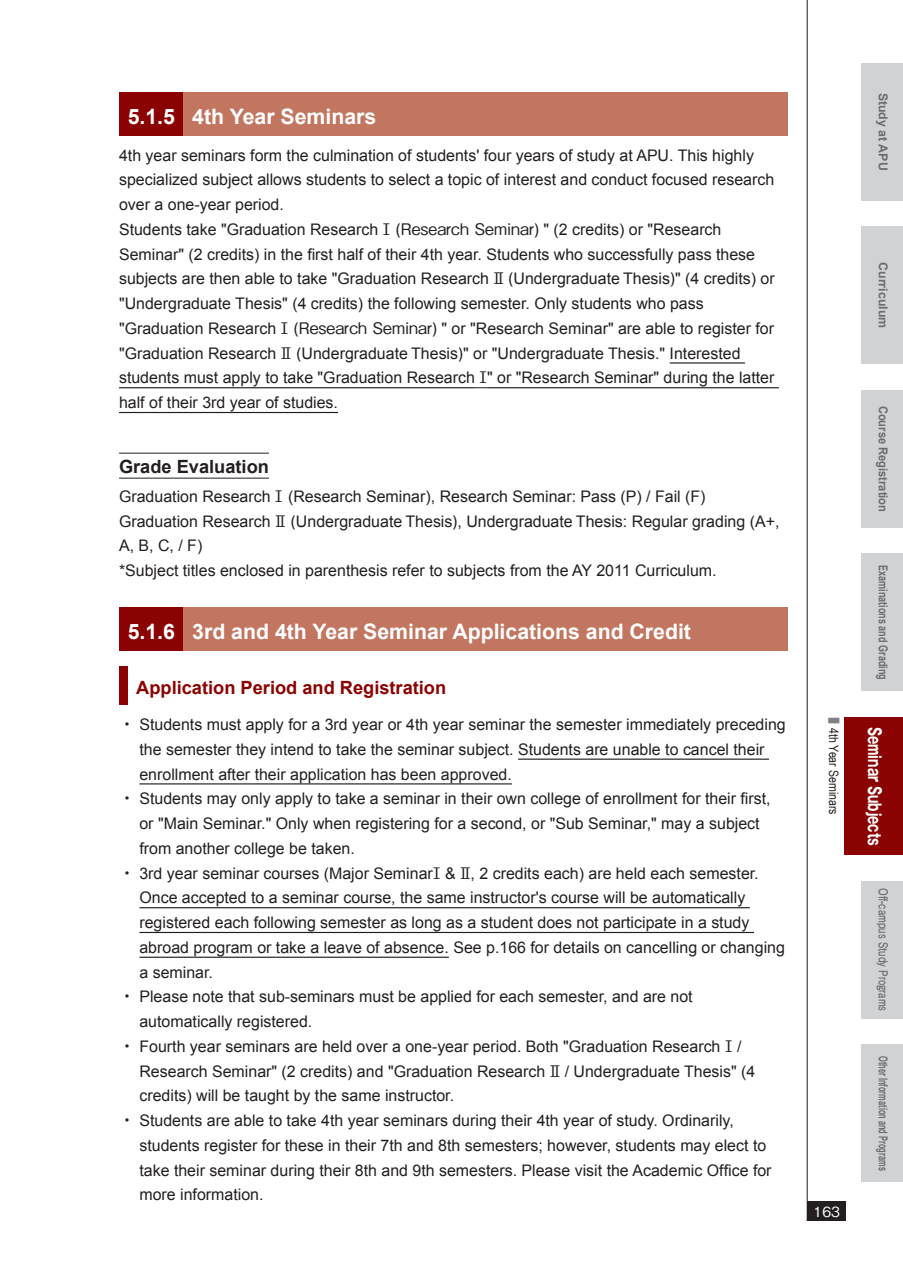
<style>
.page{position:relative;width:903px;height:1275px;background:#fff}
.page>*{position:absolute;margin:0;border:0;box-sizing:border-box;transform-origin:0 0}
.t1{font:700 21.35px "Arial";color:#fff}
.t2{font:700 18.2px "Arial";color:#8b0202}
.t3{font:700 18.2px "Arial";color:#231f20}
.t4{font:700 17.15px "Gothic MB101 Pro";color:#fff;scale:.7 1}
.t5{font:15.92px/24.7px "Arial";color:#231f20}
.t6{font:500 14px "Gothic BBB Pro";color:#fff}
.t7{font:12.95px "Arial Narrow";color:#231f20}
.t8{font:700 12.42px "Arial";color:#6c6d70;scale:.6 1}
.t9{font:700 12.42px "Futo Go B101 Pro";color:#6c6d70;scale:.77 1}
.t10{font:700 12.42px "Arial";color:#6c6d70;scale:.73 1}
.t11{font:700 12.42px "Arial";color:#6c6d70}
.t12{font:700 12.42px "Arial";color:#6c6d70;scale:.9 1}
.t13{font:500 6.48px "Gothic BBB Pro";color:#808285;scale:2 1}
.s1{font-family:"Gothic BBB Pr 6";font-weight:500}
.s2{font-family:"Koz Min Pr 6 N"}
</style>
<div class="page">
<hr style="left:807px;top:0;width:1px;height:1221px;background:#231f20">
<div style="left:807px;top:1202px;width:39px;height:19px;background:#231f20"></div>
<div style="left:862px;top:226px;width:41px;height:138px;background:#d1d2d4"></div>
<div style="left:862px;top:390px;width:41px;height:138px;background:#d1d2d4"></div>
<div style="left:862px;top:553px;width:41px;height:138px;background:#d1d2d4"></div>
<div style="left:862px;top:881px;width:41px;height:138px;background:#d1d2d4"></div>
<div style="left:862px;top:1044px;width:41px;height:138px;background:#d1d2d4"></div>
<div style="left:862px;top:63px;width:41px;height:137px;background:#d1d2d4"></div>
<div style="left:845px;top:717px;width:58px;height:138px;background:#8b0202"></div>
<hr style="left:670px;top:362px;width:75px;height:2px;background:#231f20">
<hr style="left:119px;top:387px;width:356px;height:1px;background:#231f20">
<svg style="left:475px;top:387px;width:12px;height:1px"></svg>
<hr style="left:487px;top:387px;width:292px;height:1px;background:#231f20">
<hr style="left:119px;top:412px;width:219px;height:1px;background:#231f20">
<hr style="left:119px;top:478px;width:150px;height:1px;background:#231f20">
<hr style="left:518px;top:759px;width:251px;height:1px;background:#231f20">
<hr style="left:139px;top:783px;width:373px;height:1px;background:#231f20">
<hr style="left:139px;top:907px;width:611px;height:1px;background:#231f20">
<hr style="left:139px;top:932px;width:615px;height:1px;background:#231f20">
<hr style="left:139px;top:957px;width:310px;height:1px;background:#231f20">
<div style="left:119px;top:93px;width:65px;height:43px;background:#8b0202"></div>
<div style="left:184px;top:93px;width:604px;height:43px;background:#c27660"></div>
<hr style="left:119px;top:453px;width:150px;height:1px;background:#231f20">
<div style="left:119px;top:607px;width:65px;height:43px;background:#8b0202"></div>
<div style="left:184px;top:607px;width:604px;height:43px;background:#c27660"></div>
<div style="left:119px;top:667px;width:9px;height:38px;background:#8b0202"></div>
<h1 class="t1" style="left:128px;top:102px;width:250px">5.1.5 4th Year Seminars</h1>
<p class="t5" style="left:119px;top:143px;width:657px">4th year seminars form the culmination of students' four years of study at APU. This highly specialized subject allows students to select a topic of interest and conduct focused research over a one-year period.<br>Students take "Graduation Research <span class="s1">Ⅰ(Research Seminar)</span> " (2 credits) or "Research Seminar" (2 credits) in the first half of their 4th year. Students who successfully pass these subjects are then able to take "Graduation Research <span class="s1">Ⅱ(</span>Undergraduate Thesis<span class="s1">)</span>" (4 credits) or "Undergraduate Thesis" (4 credits) the following semester. Only students who pass "Graduation Research <span class="s1">Ⅰ(Research Seminar)</span> " or "Research Seminar" are able to register for "Graduation Research <span class="s1">Ⅱ (</span>Undergraduate Thesis<span class="s1">)</span>" or "Undergraduate Thesis." Interested students must apply to take "Graduation Research <span class="s1">Ⅰ</span>" or "Research Seminar" during the latter half of their 3rd year of studies.</p>
<p class="t3" style="left:119px;top:454px;width:151px">Grade Evaluation</p>
<p class="t5" style="left:119px;top:484px;width:662px">Graduation Research <span class="s1">Ⅰ</span>(Research Seminar), Research Seminar: Pass (P) / Fail (F)<br>Graduation Research <span class="s1">Ⅱ (</span>Undergraduate Thesis<span class="s1">)</span>, Undergraduate Thesis: Regular grading (A+, A, B, C, / F)<br>*Subject titles enclosed in parenthesis refer to subjects from the AY 2011 Curriculum.</p>
<h1 class="t1" style="left:128px;top:617px;width:565px">5.1.6 3rd and 4th Year Seminar Applications and Credit</h1>
<p class="t2" style="left:136px;top:675px;width:311px">Application Period and Registration</p>
<p class="t5" style="left:119px;top:712px;width:668px"><span class="s2">・</span> Students must apply for a 3rd year or 4th year seminar the semester immediately preceding</p>
<p class="t5" style="left:139px;top:737px;width:627px">the semester they intend to take the seminar subject. Students are unable to cancel their</p>
<p class="t5" style="left:139px;top:762px;width:374px">enrollment after their application has been approved.</p>
<p class="t5" style="left:119px;top:787px;width:653px"><span class="s2">・</span> Students may only apply to take a seminar in their own college of enrollment for their first,</p>
<p class="t5" style="left:139px;top:811px;width:622px">or "Main Seminar." Only when registering for a second, or "Sub Seminar," may a subject</p>
<p class="t5" style="left:139px;top:836px;width:217px">from another college be taken.</p>
<p class="t5" style="left:119px;top:861px;width:641px"><span class="s2">・</span> 3rd year seminar courses (Major Seminar<span class="s1">Ⅰ</span> &amp; <span class="s1">Ⅱ</span>, 2 credits each) are held each semester.</p>
<p class="t5" style="left:139px;top:886px;width:607px">Once accepted to a seminar course, the same instructor's course will be automatically</p>
<p class="t5" style="left:139px;top:910px;width:611px">registered each following semester as long as a student does not participate in a study</p>
<p class="t5" style="left:139px;top:935px;width:647px">abroad program or take a leave of absence. See p.166 for details on cancelling or changing</p>
<p class="t5" style="left:139px;top:960px;width:75px">a seminar.</p>
<p class="t5" style="left:119px;top:985px;width:575px"><span class="s2">・</span> Please note that sub-seminars must be applied for each semester, and are not</p>
<p class="t5" style="left:139px;top:1009px;width:174px">automatically registered.</p>
<p class="t5" style="left:119px;top:1034px;width:624px"><span class="s2">・</span> Fourth year seminars are held over a one-year period. Both "Graduation Research <span class="s1">Ⅰ</span> /</p>
<p class="t5" style="left:139px;top:1059px;width:617px">Research Seminar" (2 credits) and "Graduation Research <span class="s1">Ⅱ</span> / Undergraduate Thesis" (4</p>
<p class="t5" style="left:139px;top:1084px;width:316px">credits) will be taught by the same instructor.</p>
<p class="t5" style="left:119px;top:1108px;width:616px"><span class="s2">・</span> Students are able to take 4th year seminars during their 4th year of study. Ordinarily,</p>
<p class="t5" style="left:139px;top:1133px;width:628px">students register for these in their 7th and 8th semesters; however, students may elect to</p>
<p class="t5" style="left:139px;top:1158px;width:634px">take their seminar during their 8th and 9th semesters. Please visit the Academic Office for</p>
<p class="t5" style="left:139px;top:1183px;width:126px">more information.</p>
<p class="t11" style="left:891px;top:93px;width:79px;rotate:90deg">Study at APU</p>
<p class="t11" style="left:891px;top:262px;width:68px;rotate:90deg">Curriculum</p>
<p class="t13" style="left:827px;top:715px;width:8px">■</p>
<p class="t7" style="left:843px;top:728px;width:88px;rotate:90deg">4th Year Seminars</p>
<p class="t6" style="left:814px;top:1200px;width:28px">163</p>
<p class="t12" style="left:891px;top:406px;width:120px;rotate:90deg">Course Registration</p>
<p class="t10" style="left:891px;top:565px;width:158px;rotate:90deg">Examinations and Grading</p>
<p class="t4" style="left:889px;top:727px;width:171px;rotate:90deg">Seminar Subjects</p>
<p class="t9" style="left:893px;top:888px;width:161px;rotate:90deg">Off-campus Study Programs</p>
<p class="t9" style="left:892px;top:896px;width:8px;rotate:90deg">f</p>
<p class="t8" style="left:891px;top:1056px;width:193px;rotate:90deg">Other Information and Programs</p>
</div>
